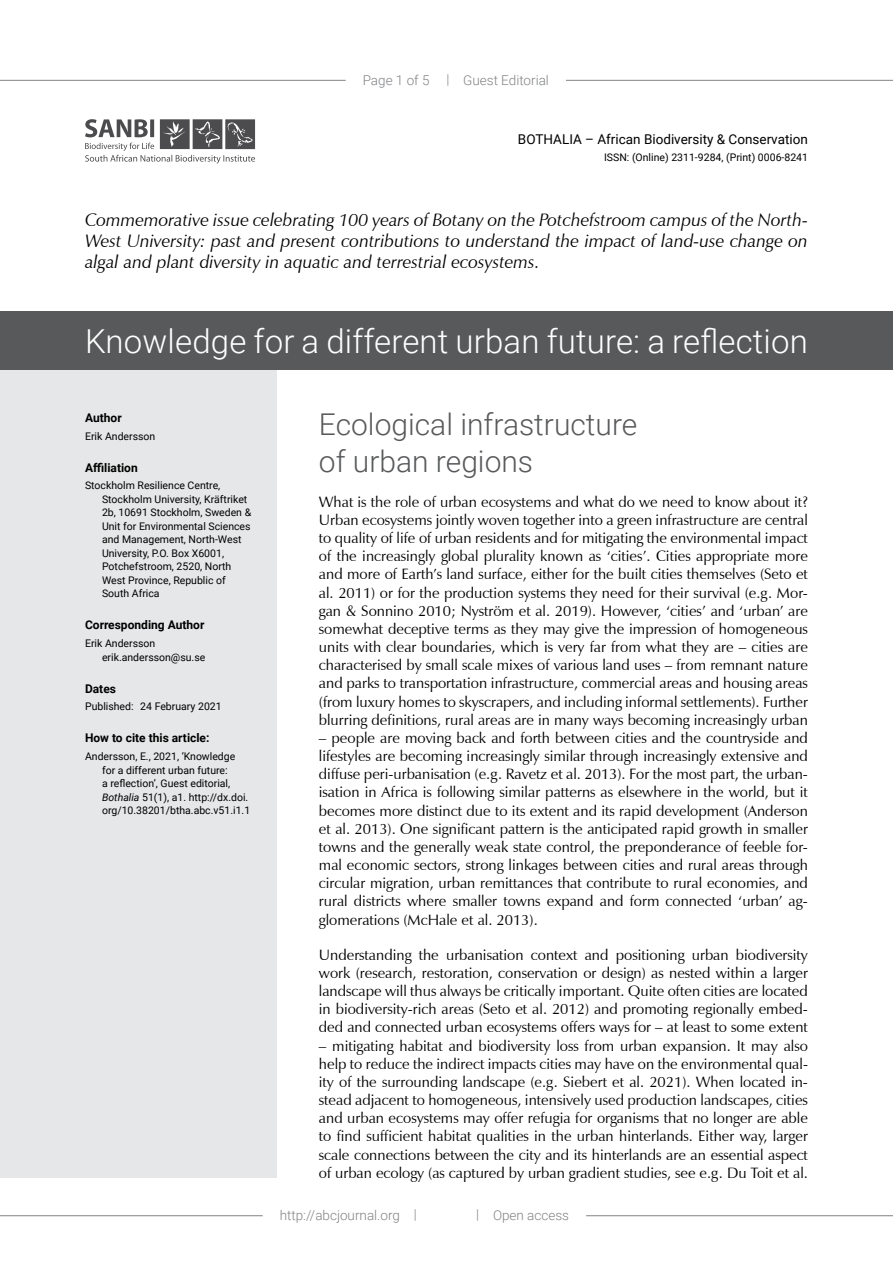
<style>
.page{position:relative;width:893px;height:1263px;background:#fff}
.page>*{position:absolute;margin:0;border:0;box-sizing:border-box;transform-origin:0 0}
.t1{font:300 33px "Roboto";letter-spacing:.005em;color:#fff}
.t2{font:300 30px/36.2px "Roboto";color:#58595b}
.t3{font:italic 18px/21px "Zapf Humanist 601 BT";color:#000;text-align:justify}
.t4{font:15px/18.1px "Zapf Humanist 601 BT";color:#000;text-align:justify}
.t5{font:300 13.5px "Roboto";color:#808285}
.t6{font:13.5px "Roboto";color:#000}
.t7{font:700 12px "Roboto";color:#000}
.t8{font:10.5px/13.5px "Roboto";color:#000}
.s1{font-style:italic}
</style>
<div class="page">
<svg style="left:85px;top:119px;width:170px;height:45px"></svg>
<hr style="left:0;top:1215px;width:893px;height:1px;background:#808285">
<div style="left:459px;top:1212px;width:127px;height:7px;background:#fff"></div>
<div style="left:417px;top:1186px;width:59px;height:34px;background:#fff"></div>
<div style="left:263px;top:1212px;width:171px;height:7px;background:#fff"></div>
<hr style="left:0;top:80px;width:893px;height:1px;background:#808285">
<div style="left:346px;top:77px;width:100px;height:7px;background:#fff"></div>
<div style="left:429px;top:77px;width:137px;height:7px;background:#fff"></div>
<div style="left:0;top:361px;width:276px;height:817px;background:#e6e7e8"></div>
<div style="left:0;top:312px;width:893px;height:58px;background:#58595b"></div>
<p class="t5" style="left:363px;top:71px;width:68px">Page 1 of 5</p>
<p class="t5" style="left:446px;top:71px;width:104px">| Guest Editorial</p>
<p class="t6" style="left:518px;top:130px;width:291px">BOTHALIA – African Biodiversity &amp; Conservation</p>
<p class="t8" style="left:604px;top:150px;width:205px">ISSN: (Online) 2311-9284, (Print) 0006-8241</p>
<p class="t3" style="left:85px;top:210px;width:724px">Commemorative issue celebrating 100 years of Botany on the Potchefstroom campus of the North-West University: past and present contributions to understand the impact of land-use change on algal and plant diversity in aquatic and terrestrial ecosystems.</p>
<h1 class="t1" style="left:85px;top:318px;width:724px">Knowledge for a different urban future: a reflection</h1>
<p class="t7" style="left:85px;top:409px;width:38px">Author</p>
<p class="t8" style="left:85px;top:429px;width:72px">Erik Andersson</p>
<p class="t7" style="left:85px;top:459px;width:54px">Affiliation</p>
<p class="t8" style="left:102px;top:478px;width:151px;text-indent:-17px">Stockholm Resilience Centre,<br>Stockholm University, Kräftriket<br>2b, 10691 Stockholm, Sweden &amp;<br>Unit for Environmental Sciences and Management, North-West<br>University, P.O. Box X6001,<br>Potchefstroom, 2520, North<br>West Province, Republic of<br>South Africa</p>
<p class="t7" style="left:85px;top:617px;width:121px">Corresponding Author</p>
<p class="t8" style="left:102px;top:636px;width:105px;text-indent:-17px">Erik Andersson erik.andersson@su.se</p>
<p class="t7" style="left:85px;top:680px;width:32px">Dates</p>
<p class="t8" style="left:85px;top:699px;width:138px">Published: 24 February 2021</p>
<p class="t7" style="left:85px;top:730px;width:126px">How to cite this article:</p>
<p class="t8" style="left:102px;top:749px;width:150px;text-indent:-17px">Andersson, E., 2021, ‘Knowledge for a different urban future:<br>a reflection’, Guest editorial, <span class="s1">Bothalia</span> 51(1), a1. http://dx.doi. org/10.38201/btha.abc.v51.i1.1</p>
<h2 class="t2" style="left:319px;top:405px;width:320px">Ecological infrastructure of urban regions</h2>
<p class="t4" style="left:319px;top:492px;width:491px">What is the role of urban ecosystems and what do we need to know about it?<br>Urban ecosystems jointly woven together into a green infrastructure are central to quality of life of urban residents and for mitigating the environmental impact of the increasingly global plurality known as ‘cities’. Cities appropriate more and more of Earth’s land surface, either for the built cities themselves (Seto et al. 2011) or for the production systems they need for their survival (e.g. Mor&shy;gan &amp; Sonnino 2010; Nyström et al. 2019). However, ‘cities’ and ‘urban’ are somewhat deceptive terms as they may give the impression of homogeneous units with clear boundaries, which is very far from what they are – cities are characterised by small scale mixes of various land uses – from remnant nature and parks to transportation infrastructure, commercial areas and housing areas (from luxury homes to skyscrapers, and including informal settlements). Further blurring definitions, rural areas are in many ways becoming increasingly urban</p>
<p class="t4" style="left:319px;top:729px;width:491px">– people are moving back and forth between cities and the countryside and lifestyles are becoming increasingly similar through increasingly extensive and diffuse peri-urbanisation (e.g. Ravetz et al. 2013). For the most part, the urban&shy;isation in Africa is following similar patterns as elsewhere in the world, but it becomes more distinct due to its extent and its rapid development (Anderson et al. 2013). One significant pattern is the anticipated rapid growth in smaller towns and the generally weak state control, the preponderance of feeble for&shy;mal economic sectors, strong linkages between cities and rural areas through circular migration, urban remittances that contribute to rural economies, and rural districts where smaller towns expand and form connected ‘urban’ ag&shy;glomerations (McHale et al. 2013).</p>
<p class="t4" style="left:319px;top:945px;width:490px">Understanding the urbanisation context and positioning urban biodiversity work (research, restoration, conservation or design) as nested within a larger landscape will thus always be critically important. Quite often cities are located in biodiversity-rich areas (Seto et al. 2012) and promoting regionally embed&shy;ded and connected urban ecosystems offers ways for – at least to some extent</p>
<p class="t4" style="left:319px;top:1036px;width:491px">– mitigating habitat and biodiversity loss from urban expansion. It may also help to reduce the indirect impacts cities may have on the environmental qual&shy;ity of the surrounding landscape (e.g. Siebert et al. 2021). When located in&shy;stead adjacent to homogeneous, intensively used production landscapes, cities and urban ecosystems may offer refugia for organisms that no longer are able to find sufficient habitat qualities in the urban hinterlands. Either way, larger scale connections between the city and its hinterlands are an essential aspect of urban ecology (as captured by urban gradient studies, see e.g. Du Toit et al.</p>
<p class="t5" style="left:280px;top:1206px;width:139px">http://abcjournal.org |</p>
<p class="t5" style="left:476px;top:1206px;width:94px">| Open access</p>
</div>
